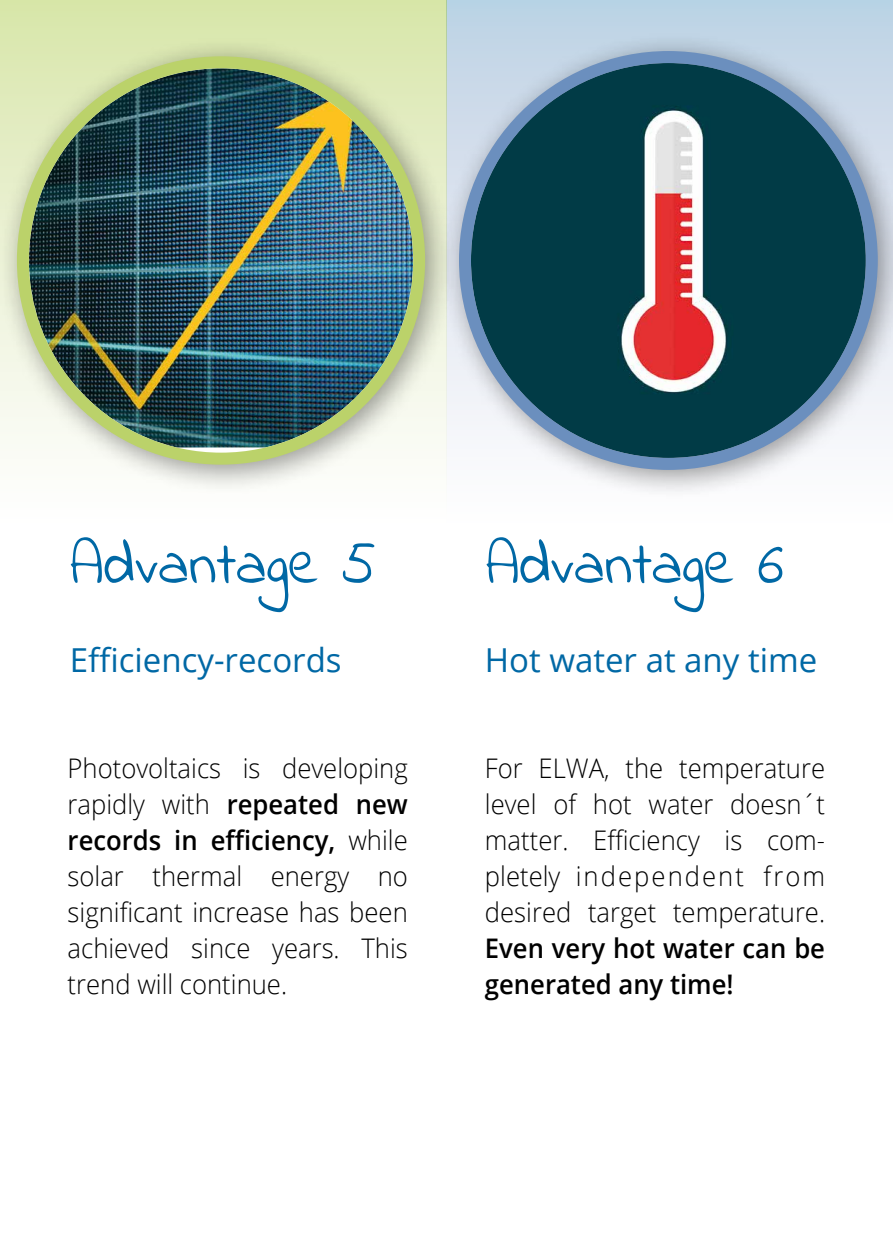
<style>
.page{position:relative;width:893px;height:1259px;background:#fff}
.page>*{position:absolute;margin:0;border:0;box-sizing:border-box;transform-origin:0 0}
.t1{font:60px "Indie Flower";color:#0068a5}
.t2{font:33px "Open Sans";color:#0068a5}
.t3{font:300 27px/36px "Open Sans";color:#000;text-align:justify;scale:.95 1}
.t4{font:600 27px/36px "Open Sans";color:#000;scale:.95 1}
.s1{font-weight:600}
</style>
<div class="page">
<div style="left:446px;top:0;width:446px;height:31px;background:#bcd4e5"></div>
<div style="left:0;top:0;width:446px;height:36px;background:#d9e7ac"></div>
<svg style="left:892px;top:0;width:1px;height:31px"></svg>
<div style="left:0;top:36px;width:455px;height:458px;background:#000;opacity:.4"></div>
<img style="left:29px;top:68px;width:384px;height:379px">
<div style="left:17px;top:56px;width:408px;height:408px;border:12px solid #bbd26a;border-radius:50%"></div>
<div style="left:439px;top:31px;width:454px;height:469px;background:#000;opacity:.4"></div>
<img style="left:471px;top:63px;width:395px;height:395px;border-radius:197px">
<div style="left:459px;top:51px;width:419px;height:419px;border:12px solid #6b8fbe;border-radius:50%"></div>
<hr style="left:889px;top:31px;width:4px;height:469px;background:#000;opacity:.4">
<h1 class="t1" style="left:70px;top:524px;width:308px">Advantage 5</h1>
<h1 class="t1" style="left:485px;top:524px;width:300px">Advantage 6</h1>
<p class="t2" style="left:70px;top:637px;width:273px">Efficiency-records</p>
<p class="t2" style="left:485px;top:637px;width:334px">Hot water at any time</p>
<p class="t3" style="left:68px;top:749px;width:360px">Photovoltaics is developing rapidly with <span class="s1">repeated new records in efficiency,</span> while solar thermal energy no significant increase has been achieved since years. This trend will continue.</p>
<p class="t3" style="left:485px;top:749px;width:360px">For ELWA, the temperature level of hot water doesn´t matter. Efficiency is com&shy;pletely independent from desired target temperature.</p>
<p class="t4" style="left:485px;top:929px;width:360px">Even very hot water can be generated any time!</p>
</div>
